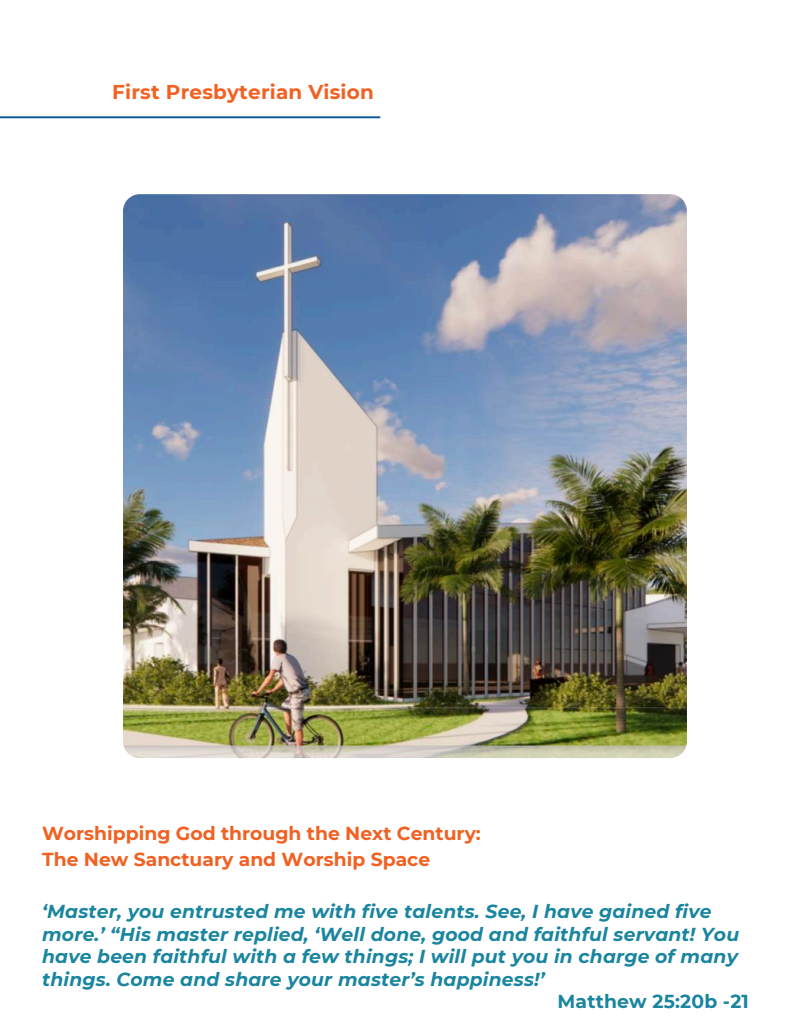
<style>
.page{position:relative;width:810px;height:1035px;background:#fff}
.page>*{position:absolute;margin:0;border:0;box-sizing:border-box;transform-origin:0 0}
.t1{font:700 20px "Montserrat";letter-spacing:.01em;color:#f26122}
.t2{font:italic 700 18.75px "Montserrat";letter-spacing:.01em;color:#19859f}
.t3{font:700 18.75px/26.2px "Montserrat";color:#f16122}
.t4{font:700 18.75px "Montserrat";letter-spacing:.01em;color:#19859f}
</style>
<div class="page">
<hr style="left:0;top:116px;width:380px;height:2px;background:#005596">
<img style="left:123px;top:194px;width:564px;height:564px">
<p class="t1" style="left:112px;top:79px;width:263px">First Presbyterian Vision</p>
<h1 class="t3" style="left:42px;top:820px;width:440px">Worshipping God through the Next Century:<br>The New Sanctuary and Worship Space</h1>
<p class="t2" style="left:42px;top:900px;width:671px">‘Master, you entrusted me with five talents. See, I have gained five</p>
<p class="t2" style="left:42px;top:923px;width:699px">more.’ “His master replied, ‘Well done, good and faithful servant! You</p>
<p class="t2" style="left:42px;top:945px;width:697px">have been faithful with a few things; I will put you in charge of many</p>
<p class="t2" style="left:42px;top:968px;width:504px">things. Come and share your master’s happiness!’</p>
<p class="t4" style="left:558px;top:990px;width:193px">Matthew 25:20b -21</p>
</div>
